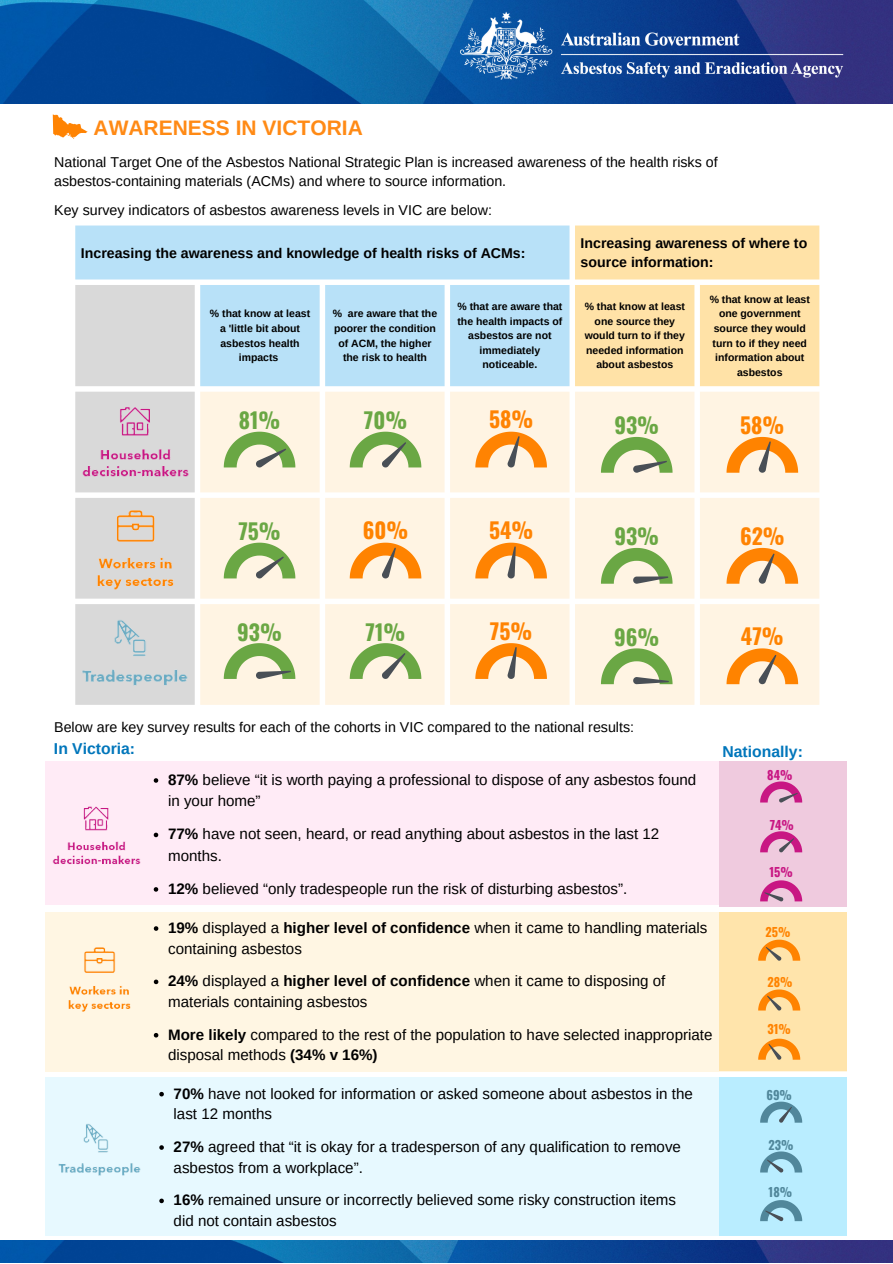
<style>
.page{position:relative;width:893px;height:1264px;background:#fff}
.page>*{position:absolute;margin:0;border:0;box-sizing:border-box;transform-origin:0 0}
.t1{font:700 21.75px "Oswald";color:#6aa744}
.t2{font:700 21.75px "Oswald";color:#ff8302}
.t3{font:700 21.75px "Oswald";color:#ff8300}
.t4{font:700 21px "Arimo";color:#ff8a15}
.t5{font:700 15.75px "Arimo";color:#0076bb}
.t6{font:15.15px/20.5px "Arimo";color:#000}
.t7{font:14.25px/19.6px "Arimo";color:#000}
.t8{font:700 14.1px/19.8px "Arimo";color:#000}
.t9{font:700 12.3px "Oswald";color:#c81783}
.t10{font:700 12.3px "Oswald";color:#51879b}
.t11{font:700 12.3px "Oswald";color:#ff8300}
.t12{font:700 10.5px/14.5px "Arimo";color:#000;text-align:center}
.s1{font-weight:700}
</style>
<div class="page">
<div style="left:45px;top:761px;width:801px;height:144px;background:#ffebf6"></div>
<div style="left:45px;top:1077px;width:801px;height:158px;background:#e7f9ff"></div>
<div style="left:719px;top:1077px;width:127px;height:158px;background:#b9edff"></div>
<svg style="left:75px;top:225px;width:494px;height:161px;background:#bce3f8"></svg>
<div style="left:575px;top:225px;width:244px;height:161px;background:#ffe2a7"></div>
<svg style="left:75px;top:285px;width:120px;height:420px;background:#dcdcdc"></svg>
<svg style="left:200px;top:392px;width:619px;height:313px;background:#fef4e5"></svg>
<svg style="left:224px;top:431px;width:71px;height:36px;background:#b1c792"></svg>
<img style="left:87px;top:506px;width:97px;height:84px">
<img style="left:75px;top:405px;width:120px;height:75px">
<img style="left:79px;top:615px;width:113px;height:75px">
<img style="left:0;top:0;width:892px;height:103px">
<img style="left:411px;top:0;width:481px;height:88px">
<img style="left:0;top:1240px;width:892px;height:22px">
<img style="left:52px;top:806px;width:89px;height:58px">
<div style="left:45px;top:912px;width:801px;height:159px;background:#fff6e3"></div>
<img style="left:68px;top:947px;width:63px;height:65px">
<img style="left:58px;top:1124px;width:83px;height:52px">
<div style="left:719px;top:761px;width:127px;height:145px;background:#efcade"></div>
<div style="left:719px;top:912px;width:127px;height:158px;background:#ffe4ab"></div>
<svg style="left:224px;top:542px;width:71px;height:36px;background:#b1c793"></svg>
<svg style="left:224px;top:643px;width:71px;height:36px;background:#afc691"></svg>
<svg style="left:350px;top:431px;width:71px;height:36px;background:#b1c793"></svg>
<svg style="left:350px;top:542px;width:71px;height:36px;background:#f4b774"></svg>
<svg style="left:350px;top:643px;width:71px;height:36px;background:#b0c792"></svg>
<svg style="left:475px;top:431px;width:72px;height:36px;background:#f5b876"></svg>
<svg style="left:475px;top:542px;width:72px;height:36px;background:#f5b876"></svg>
<svg style="left:475px;top:643px;width:72px;height:36px;background:#f5b774"></svg>
<svg style="left:601px;top:437px;width:71px;height:35px;background:#afc690"></svg>
<svg style="left:601px;top:548px;width:71px;height:35px;background:#aec690"></svg>
<svg style="left:601px;top:648px;width:71px;height:36px;background:#b0c692"></svg>
<svg style="left:726px;top:437px;width:72px;height:35px;background:#f4b773"></svg>
<svg style="left:726px;top:548px;width:72px;height:35px;background:#f4b774"></svg>
<svg style="left:726px;top:648px;width:72px;height:36px;background:#f4b875"></svg>
<svg style="left:760px;top:781px;width:42px;height:21px"></svg>
<svg style="left:760px;top:831px;width:42px;height:21px"></svg>
<svg style="left:760px;top:880px;width:42px;height:21px"></svg>
<svg style="left:758px;top:939px;width:42px;height:21px"></svg>
<svg style="left:758px;top:989px;width:42px;height:21px"></svg>
<svg style="left:758px;top:1038px;width:42px;height:21px"></svg>
<svg style="left:760px;top:1101px;width:42px;height:21px"></svg>
<svg style="left:760px;top:1151px;width:42px;height:21px"></svg>
<svg style="left:760px;top:1200px;width:42px;height:21px"></svg>
<svg style="left:53px;top:114px;width:35px;height:25px"></svg>
<svg style="left:154px;top:778px;width:4px;height:4px"></svg>
<svg style="left:154px;top:832px;width:4px;height:5px"></svg>
<svg style="left:154px;top:887px;width:4px;height:4px"></svg>
<svg style="left:154px;top:926px;width:4px;height:4px"></svg>
<svg style="left:154px;top:979px;width:4px;height:5px"></svg>
<svg style="left:154px;top:1033px;width:4px;height:4px"></svg>
<svg style="left:159px;top:1091px;width:5px;height:5px"></svg>
<svg style="left:159px;top:1145px;width:5px;height:4px"></svg>
<svg style="left:159px;top:1198px;width:5px;height:5px"></svg>
<h2 class="t4" style="left:93px;top:116px;width:271px">AWARENESS IN VICTORIA</h2>
<p class="t7" style="left:54px;top:152px;width:665px">National Target One of the Asbestos National Strategic Plan is increased awareness of the health risks of asbestos-containing materials (ACMs) and where to source information.</p>
<p class="t7" style="left:54px;top:200px;width:439px">Key survey indicators of asbestos awareness levels in VIC are below:</p>
<p class="t8" style="left:81px;top:243px;width:446px">Increasing the awareness and knowledge of health risks of ACMs:</p>
<p class="t8" style="left:580px;top:233px;width:228px">Increasing awareness of where to source information:</p>
<p class="t12" style="left:210px;top:306px;width:102px">% that know at least a 'little bit about asbestos health impacts</p>
<p class="t12" style="left:333px;top:306px;width:106px">% are aware that the poorer the condition of ACM, the higher the risk to health</p>
<p class="t12" style="left:457px;top:299px;width:106px">% that are aware that the health impacts of asbestos are not immediately noticeable.</p>
<p class="t12" style="left:584px;top:299px;width:102px">% that know at least one source they would turn to if they needed information about asbestos</p>
<p class="t12" style="left:709px;top:292px;width:102px">% that know at least one government source they would turn to if they need information about asbestos</p>
<h1 class="t1" style="left:239px;top:403px;width:43px">81%</h1>
<h1 class="t1" style="left:364px;top:403px;width:45px">70%</h1>
<h1 class="t2" style="left:489px;top:402px;width:46px">58%</h1>
<h1 class="t1" style="left:614px;top:408px;width:46px">93%</h1>
<h1 class="t3" style="left:740px;top:407px;width:46px">58%</h1>
<h1 class="t1" style="left:238px;top:514px;width:44px">75%</h1>
<h1 class="t3" style="left:363px;top:513px;width:47px">60%</h1>
<h1 class="t2" style="left:489px;top:513px;width:46px">54%</h1>
<h1 class="t1" style="left:614px;top:519px;width:46px">93%</h1>
<h1 class="t2" style="left:740px;top:518px;width:46px">62%</h1>
<h1 class="t1" style="left:237px;top:614px;width:46px">93%</h1>
<h1 class="t1" style="left:365px;top:614px;width:41px">71%</h1>
<h1 class="t2" style="left:490px;top:613px;width:44px">75%</h1>
<h1 class="t1" style="left:614px;top:620px;width:47px">96%</h1>
<h1 class="t3" style="left:741px;top:619px;width:44px">47%</h1>
<p class="t7" style="left:54px;top:716px;width:581px">Below are key survey results for each of the cohorts in VIC compared to the national results:</p>
<p class="t5" style="left:54px;top:739px;width:83px">In Victoria:</p>
<p class="t6" style="left:168px;top:769px;width:529px;line-height:21.1px"><span class="s1">87%</span> believe “it is worth paying a professional to dispose of any asbestos found in your home”</p>
<p class="t6" style="left:168px;top:823px;width:492px;line-height:21.1px"><span class="s1">77%</span> have not seen, heard, or read anything about asbestos in the last 12 months.</p>
<p class="t6" style="left:168px;top:878px;width:460px"><span class="s1">12%</span> believed “only tradespeople run the risk of disturbing asbestos”.</p>
<p class="t6" style="left:168px;top:917px;width:541px"><span class="s1">19%</span> displayed a <span class="s1">higher level of confidence</span> when it came to handling materials containing asbestos</p>
<p class="t6" style="left:168px;top:970px;width:498px"><span class="s1">24%</span> displayed a <span class="s1">higher level of confidence</span> when it came to disposing of materials containing asbestos</p>
<p class="t6" style="left:168px;top:1024px;width:546px"><span class="s1">More likely</span> compared to the rest of the population to have selected inappropriate disposal methods <span class="s1">(34% v 16%)</span></p>
<p class="t6" style="left:174px;top:1083px;width:520px"><span class="s1">70%</span> have not looked for information or asked someone about asbestos in the last 12 months</p>
<p class="t6" style="left:174px;top:1136px;width:509px"><span class="s1">27%</span> agreed that “it is okay for a tradesperson of any qualification to remove asbestos from a workplace”.</p>
<p class="t6" style="left:174px;top:1189px;width:504px"><span class="s1">16%</span> remained unsure or incorrectly believed some risky construction items did not contain asbestos</p>
<p class="t5" style="left:722px;top:742px;width:82px">Nationally:</p>
<p class="t9" style="left:767px;top:765px;width:27px">84%</p>
<p class="t9" style="left:769px;top:815px;width:26px">74%</p>
<p class="t9" style="left:769px;top:862px;width:25px">15%</p>
<p class="t11" style="left:765px;top:922px;width:26px">25%</p>
<p class="t11" style="left:767px;top:972px;width:27px">28%</p>
<p class="t11" style="left:767px;top:1019px;width:25px">31%</p>
<p class="t10" style="left:766px;top:1085px;width:27px">69%</p>
<p class="t10" style="left:768px;top:1135px;width:27px">23%</p>
<p class="t10" style="left:768px;top:1182px;width:25px">18%</p>
</div>
